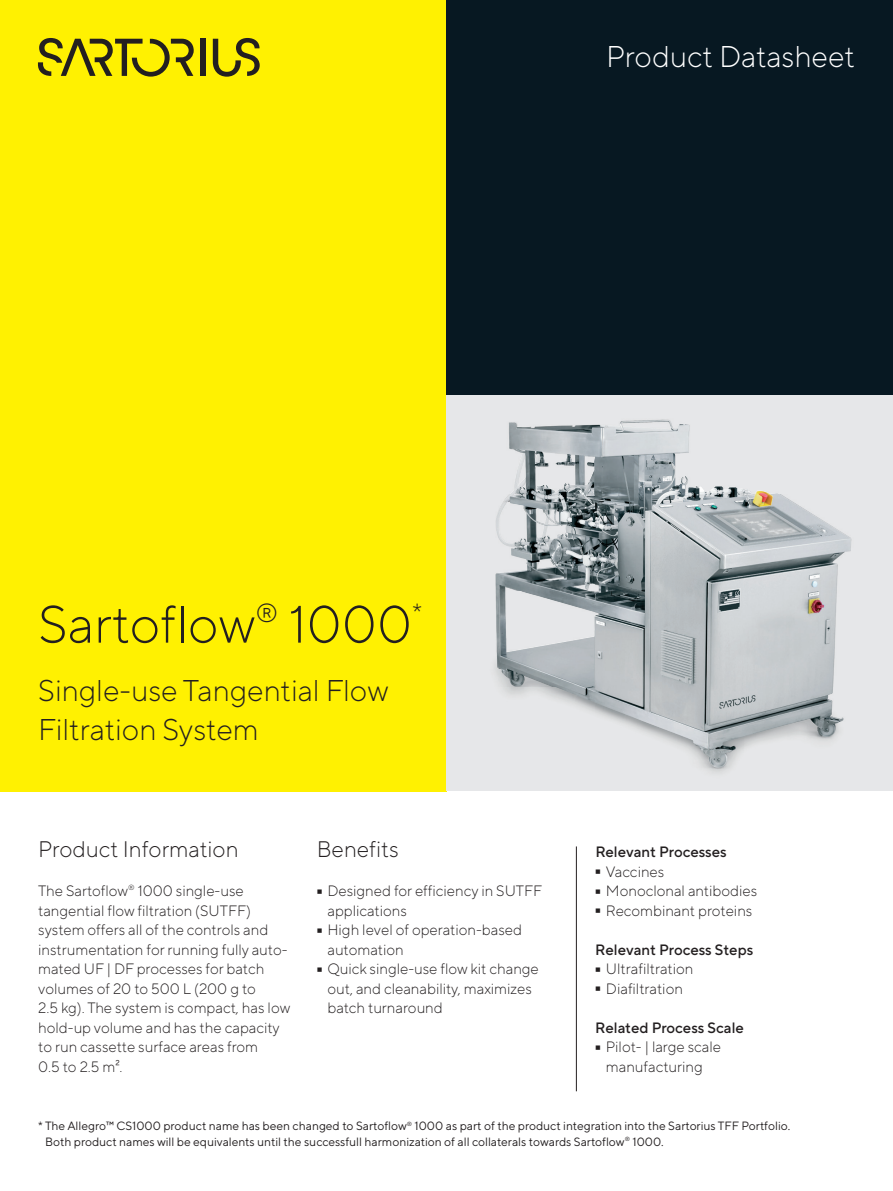
<style>
.page{position:relative;width:893px;height:1191px;background:#fff}
.page>*{position:absolute;margin:0;border:0;box-sizing:border-box;transform-origin:0 0}
.t1{font:300 95.25px "TT Norms Pro";color:#231f20;scale:.16 1}
.t2{font:300 52.5px "TT Norms Pro";color:#231f20}
.t3{font:300 30px/39px "TT Norms Pro";color:#231f20}
.t4{font:300 30px "TT Norms Pro";color:#fff}
.t5{font:300 22.5px "TT Norms Pro";color:#231f20}
.t6{font:300 15px/19.5px "TT Norms Pro";color:#231f20}
.t7{font:500 15px "TT Norms Pro";color:#231f20}
.t8{font:12px/15.6px "TT Norms Pro";color:#231f20}
</style>
<div class="page">
<div style="left:0;top:0;width:446px;height:791px;background:#fff101"></div>
<div style="left:446px;top:0;width:447px;height:395px;background:#071822"></div>
<div style="left:446px;top:395px;width:447px;height:396px;background:#e6e7e9"></div>
<img style="left:624px;top:419px;width:228px;height:354px">
<img style="left:495px;top:421px;width:340px;height:347px">
<div style="left:200px;top:39px;width:5px;height:37px;background:#231f20"></div>
<svg style="left:213px;top:38px;width:47px;height:39px"></svg>
<svg style="left:38px;top:38px;width:156px;height:39px"></svg>
<hr style="left:576px;top:846px;width:1px;height:245px;background:#231f20">
<h3 class="t4" style="left:606px;top:35px;width:250px">Product Datasheet</h3>
<h2 class="t2" style="left:38px;top:586px;width:386px">Sartoflow<sup>®</sup> 1000<sup>*</sup></h2>
<h3 class="t3" style="left:38px;top:669px;width:352px">Single-use Tangential Flow<br>Filtration System</h3>
<h3 class="t5" style="left:38px;top:833px;width:202px">Product Information</h3>
<p class="t6" style="left:38px;top:880px;width:254px">The Sartoflow<sup>®</sup> 1000 single-use tangential flow filtration (SUTFF) system offers all of the controls and instrumentation for running fully auto&shy;mated UF | DF processes for batch volumes of 20 to 500 L (200 g to<br>2.5 kg). The system is compact, has low hold-up volume and has the capacity to run cassette surface areas from<br>0.5 to 2.5 m².</p>
<h3 class="t5" style="left:317px;top:833px;width:83px">Benefits</h3>
<h1 class="t1" style="left:317px;top:817px;width:38px">-</h1>
<p class="t6" style="left:327px;top:880px;width:216px">Designed for efficiency in SUTFF applications</p>
<h1 class="t1" style="left:317px;top:856px;width:38px">-</h1>
<p class="t6" style="left:327px;top:919px;width:196px">High level of operation-based automation</p>
<h1 class="t1" style="left:317px;top:895px;width:38px">-</h1>
<p class="t6" style="left:327px;top:958px;width:213px">Quick single-use flow kit change out, and cleanability, maximizes batch turnaround</p>
<p class="t7" style="left:595px;top:841px;width:133px">Relevant Processes</p>
<h1 class="t1" style="left:595px;top:798px;width:38px">-</h1>
<p class="t6" style="left:606px;top:860px;width:60px">Vaccines</p>
<h1 class="t1" style="left:595px;top:817px;width:38px">-</h1>
<p class="t6" style="left:606px;top:880px;width:153px">Monoclonal antibodies</p>
<h1 class="t1" style="left:595px;top:837px;width:38px">-</h1>
<p class="t6" style="left:606px;top:899px;width:148px">Recombinant proteins</p>
<p class="t7" style="left:595px;top:938px;width:159px">Relevant Process Steps</p>
<h1 class="t1" style="left:595px;top:895px;width:38px">-</h1>
<p class="t6" style="left:606px;top:958px;width:89px">Ultrafiltration</p>
<h1 class="t1" style="left:595px;top:915px;width:38px">-</h1>
<p class="t6" style="left:606px;top:977px;width:78px">Diafiltration</p>
<p class="t7" style="left:595px;top:1016px;width:150px">Related Process Scale</p>
<h1 class="t1" style="left:595px;top:973px;width:38px">-</h1>
<p class="t6" style="left:606px;top:1036px;width:117px">Pilot- | large scale manufacturing</p>
<p class="t8" style="left:45px;top:1117px;width:747px;text-indent:-7px">* The Allegro™ CS1000 product name has been changed to Sartoflow<sup>®</sup> 1000 as part of the product integration into the Sartorius TFF Portfolio.<br>Both product names will be equivalents until the successfull harmonization of all collaterals towards Sartoflow<sup>®</sup> 1000.</p>
</div>
